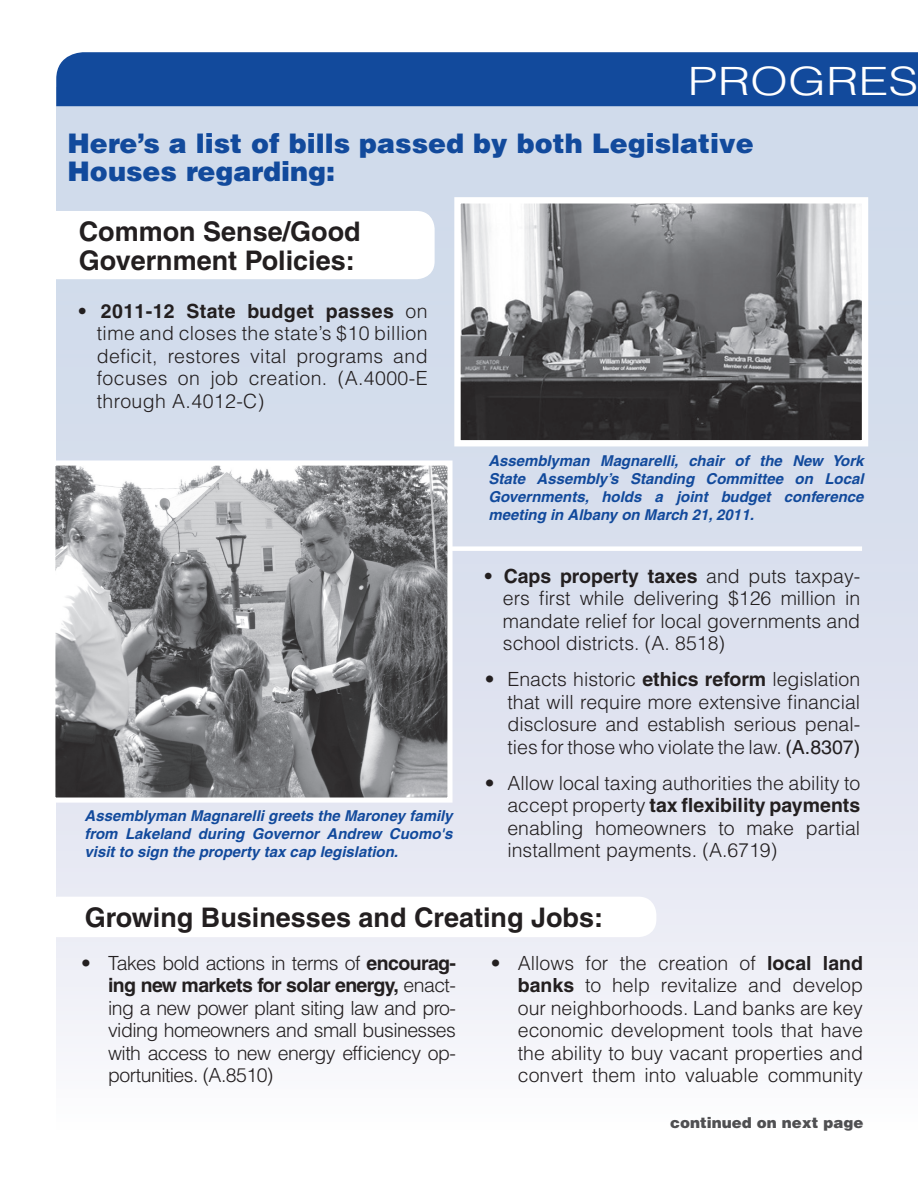
<style>
.page{position:relative;width:918px;height:1188px;background:#fff}
.page>*{position:absolute;margin:0;border:0;box-sizing:border-box;transform-origin:0 0}
.Heading{font:300 39px "Helvetica";color:#fff;scale:1.25 1}
.t1{font:700 27px/28.5px "Helvetica";color:#231f20}
.t2{font:900 27px/28.5px "Helvetica";color:#124a9c}
.t3{font:300 19.5px/22.5px "Helvetica";color:#231f20;text-align:justify}
.t4{font:italic 700 15px/18px "Helvetica";color:#124a9c;text-align:justify}
.t5{font:900 15px "Helvetica";color:#505052}
.s1{font-weight:900}
.s2{font-weight:700}
.s3{font-weight:400}
</style>
<div class="page">
<div style="left:56px;top:87px;width:862px;height:1047px;background:linear-gradient(to bottom,#c8d4e7,#f5f4f9)"></div>
<div style="left:56px;top:52px;width:862px;height:54px;background:#124a9c"></div>
<div style="left:40px;top:897px;width:616px;height:40px;background:#fff;border-radius:18px"></div>
<div style="left:35px;top:211px;width:400px;height:68px;background:#fff;border-radius:18px"></div>
<img style="left:461px;top:204px;width:400px;height:235px">
<div style="left:454px;top:197px;width:414px;height:249px;border:6px solid #fff"></div>
<div style="left:444px;top:546px;width:418px;height:5px;background:#fff"></div>
<img style="left:56px;top:467px;width:391px;height:330px">
<div style="left:50px;top:461px;width:403px;height:342px;border:5px solid #fff"></div>
<p class="Heading" style="left:688px;top:57px;width:186px">PROGRES</p>
<p class="t2" style="left:68px;top:128px;width:688px">Here’s a list of bills passed by both Legislative<br>Houses regarding:</p>
<p class="t1" style="left:79px;top:217px;width:284px">Common Sense/Good<br>Government Policies:</p>
<p class="t3" style="left:97px;top:299px;width:332px;text-indent:-20px"><span class="s1">•</span> <span class="s2">2011-12 State budget passes</span> on time and closes the state’s $10 billion deficit, restores vital programs and focuses on job creation. (A.4000-E through A.4012-C)</p>
<p class="t4" style="left:85px;top:807px;width:369px">Assemblyman Magnarelli greets the Maroney family from Lakeland during Governor Andrew Cuomo's visit to sign the property tax cap legislation.</p>
<p class="t4" style="left:488px;top:451px;width:377px">Assemblyman Magnarelli, chair of the New York State Assembly’s Standing Committee on Local Governments, holds a joint budget conference meeting in Albany on March 21, 2011.</p>
<p class="t3" style="left:503px;top:564px;width:359px;text-indent:-20px"><span class="s1">•</span> <span class="s2">Caps property taxes</span> and puts taxpay&shy;ers first while delivering $126 million in mandate relief for local governments and school districts. (A. 8518)</p>
<p class="t3" style="left:507px;top:668px;width:354px;text-indent:-22px">• Enacts historic <span class="s2">ethics reform</span> legislation that will require more extensive financial disclosure and establish serious penal&shy;ties for those who violate the law. <span class="s3">(A.8307)</span></p>
<p class="t3" style="left:507px;top:771px;width:354px;text-indent:-22px">• Allow local taxing authorities the ability to accept property <span class="s2">tax flexibility payments </span>enabling homeowners to make partial installment payments. (A.6719)</p>
<p class="t1" style="left:85px;top:903px;width:520px">Growing Businesses and Creating Jobs:</p>
<p class="t3" style="left:108px;top:951px;width:349px;text-indent:-27px">• Takes bold actions in terms of <span class="s2">encourag&shy;ing new markets for solar energy,</span> enact&shy;ing a new power plant siting law and pro&shy;viding homeowners and small businesses with access to new energy efficiency op&shy;portunities. (A.8510)</p>
<p class="t3" style="left:518px;top:951px;width:347px;text-indent:-27px">• Allows for the creation of <span class="s2">local land banks</span> to help revitalize and develop our neighborhoods. Land banks are key economic development tools that have the ability to buy vacant properties and convert them into valuable community</p>
<p class="t5" style="left:670px;top:1113px;width:195px">continued on next page</p>
</div>
